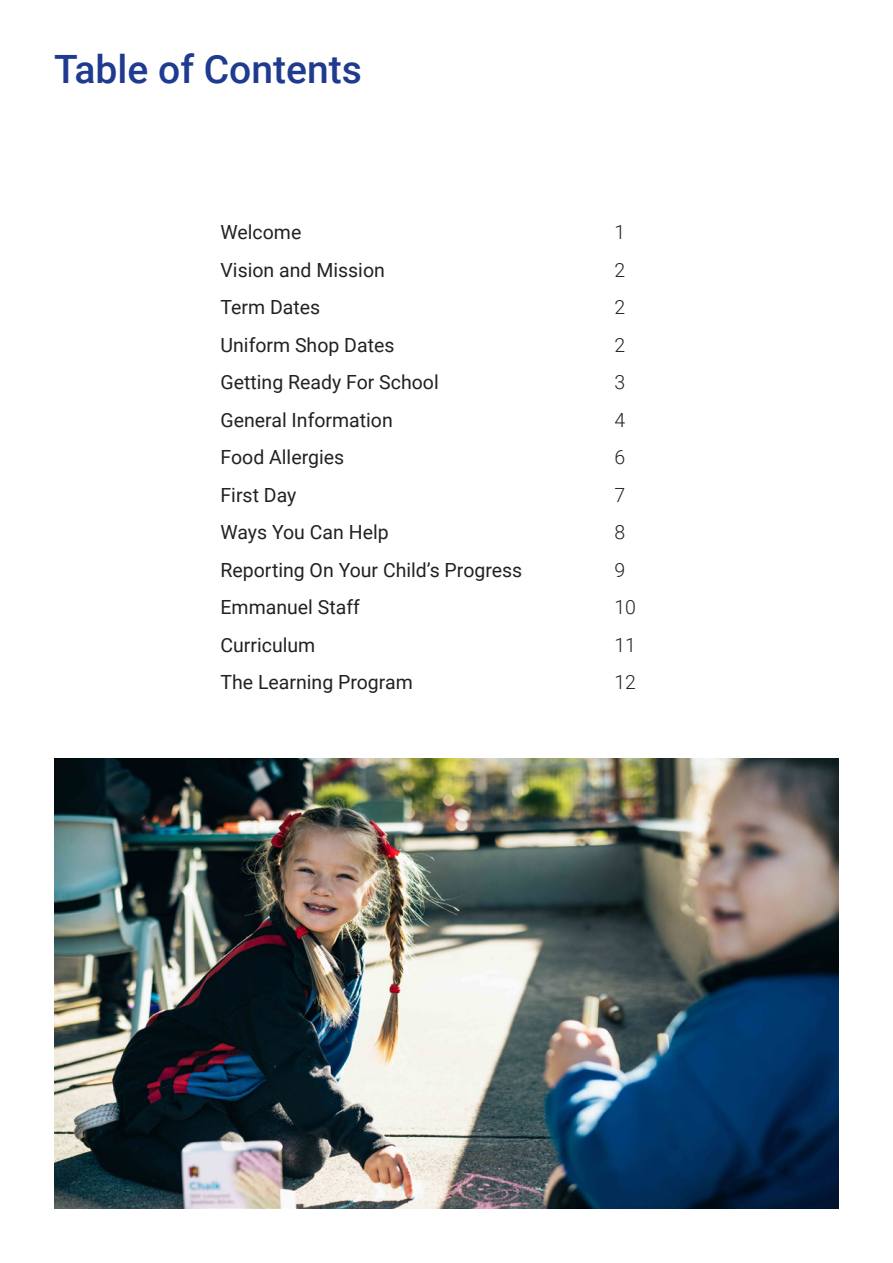
<style>
.page{position:relative;width:893px;height:1263px;background:#fff}
.page>*{position:absolute;margin:0;border:0;box-sizing:border-box;transform-origin:0 0}
.t1{font:500 39px "Roboto";color:#1f3b90}
.t2{font:19.5px/37.5px "Roboto";color:#212322}
.t3{font:300 19.5px/37.5px "Roboto";color:#212322}
</style>
<div class="page">
<img style="left:54px;top:758px;width:785px;height:451px">
<h1 class="t1" style="left:54px;top:42px;width:309px">Table of Contents</h1>
<p class="t2" style="left:221px;top:213px;width:303px">Welcome<br>Vision and Mission<br>Term Dates<br>Uniform Shop Dates<br>Getting Ready For School<br>General Information<br>Food Allergies<br>First Day<br>Ways You Can Help<br>Reporting On Your Child’s Progress<br>Emmanuel Staff<br>Curriculum<br>The Learning Program</p>
<p class="t3" style="left:614px;top:213px;width:23px">1<br>2<br>2<br>2<br>3<br>4<br>6<br>7<br>8<br>9<br>10<br>11<br>12</p>
</div>
